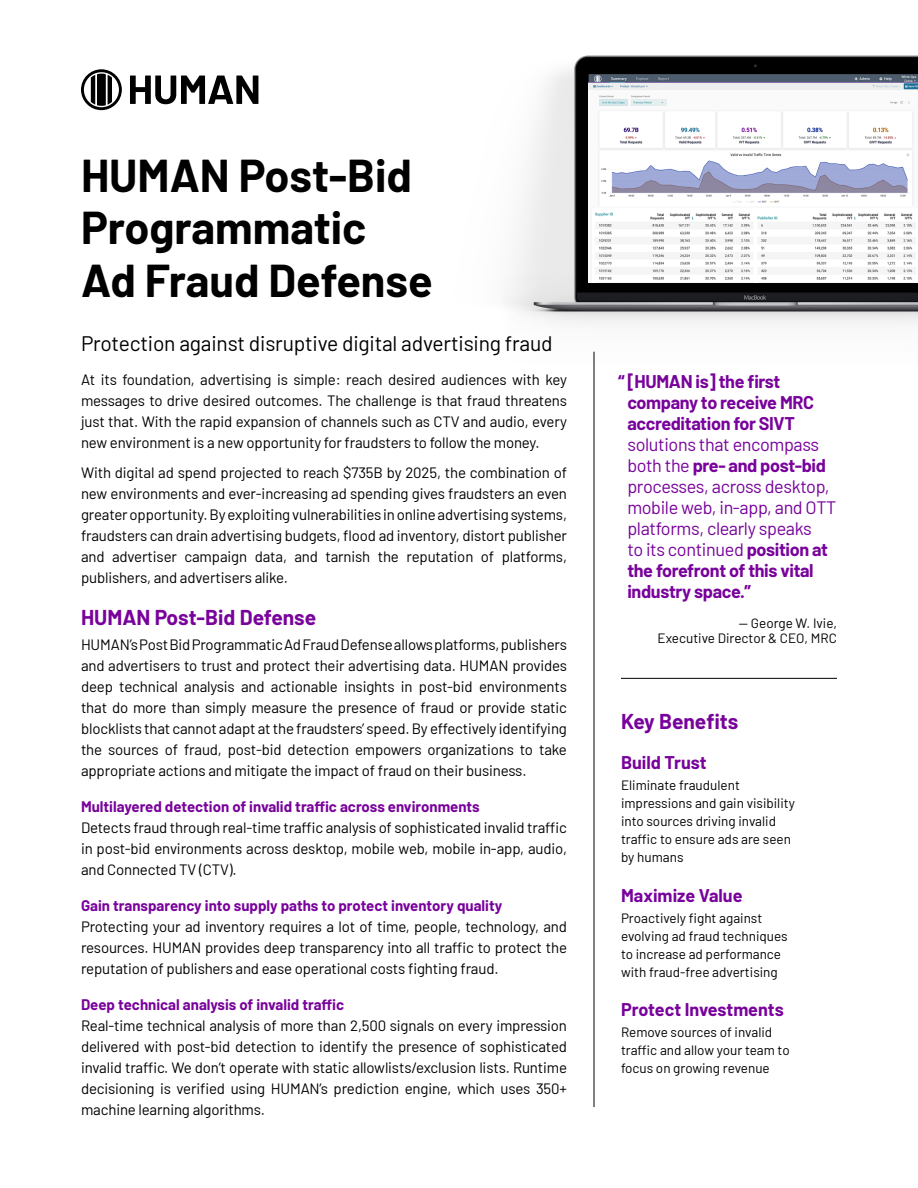
<style>
.page{position:relative;width:918px;height:1188px;background:#fff}
.page>*{position:absolute;margin:0;border:0;box-sizing:border-box;transform-origin:0 0}
.t1{font:700 45px/52.5px "Barlow";color:#000}
.t2{font:21px "Barlow";letter-spacing:-.01em;color:#000}
.t3{font:700 21px "Barlow";color:#78029b}
.t4{font:18px/21px "Barlow";letter-spacing:-.02em;color:#78029b}
.t5{font:700 18px/21px "Barlow";letter-spacing:-.02em;color:#78029b}
.t6{font:700 18px "Barlow";color:#78029b}
.t7{font:15px/21px "Barlow";letter-spacing:-.01em;color:#000;text-align:justify}
.t8{font:700 15px "Barlow";color:#78029b}
.t9{font:13.5px/18px "Barlow";color:#000}
.s1{font-weight:700}
</style>
<div class="page">
<img style="left:505px;top:55px;width:413px;height:308px">
<img style="left:589px;top:82px;width:329px;height:201px">
<hr style="left:594px;top:352px;width:1px;height:755px;background:#000">
<svg style="left:81px;top:69px;width:41px;height:41px"></svg>
<svg style="left:130px;top:76px;width:128px;height:28px"></svg>
<hr style="left:621px;top:678px;width:216px;height:1px;background:#000">
<h1 class="t1" style="left:81px;top:146px;width:353px">HUMAN Post-Bid<br>Programmatic<br>Ad Fraud Defense</h1>
<h2 class="t2" style="left:81px;top:328px;width:473px">Protection against disruptive digital advertising fraud</h2>
<p class="t7" style="left:81px;top:368px;width:488px">At its foundation, advertising is simple: reach desired audiences with key messages to drive desired outcomes. The challenge is that fraud threatens just that. With the rapid expansion of channels such as CTV and audio, every new environment is a new opportunity for fraudsters to follow the money.</p>
<p class="t7" style="left:81px;top:461px;width:488px">With digital ad spend projected to reach $735B by 2025, the combination of new environments and ever-increasing ad spending gives fraudsters an even greater opportunity. By exploiting vulnerabilities in online advertising systems, fraudsters can drain advertising budgets, flood ad inventory, distort publisher and advertiser campaign data, and tarnish the reputation of platforms, publishers, and advertisers alike.</p>
<h2 class="t3" style="left:81px;top:602px;width:237px">HUMAN Post-Bid Defense</h2>
<p class="t7" style="left:81px;top:633px;width:488px">HUMAN’s Post Bid Programmatic Ad Fraud Defense allows platforms, publishers and advertisers to trust and protect their advertising data. HUMAN provides deep technical analysis and actionable insights in post-bid environments that do more than simply measure the presence of fraud or provide static blocklists that cannot adapt at the fraudsters’ speed. By effectively identifying the sources of fraud, post-bid detection empowers organizations to take appropriate actions and mitigate the impact of fraud on their business.</p>
<p class="t8" style="left:81px;top:796px;width:400px">Multilayered detection of invalid traffic across environments</p>
<p class="t7" style="left:81px;top:816px;width:488px">Detects fraud through real-time traffic analysis of sophisticated invalid traffic in post-bid environments across desktop, mobile web, mobile in-app, audio, and Connected TV (CTV).</p>
<p class="t8" style="left:81px;top:895px;width:423px">Gain transparency into supply paths to protect inventory quality</p>
<p class="t7" style="left:81px;top:915px;width:488px">Protecting your ad inventory requires a lot of time, people, technology, and resources. HUMAN provides deep transparency into all traffic to protect the reputation of publishers and ease operational costs fighting fraud.</p>
<p class="t8" style="left:81px;top:994px;width:265px">Deep technical analysis of invalid traffic</p>
<p class="t7" style="left:81px;top:1014px;width:488px">Real-time technical analysis of more than 2,500 signals on every impression delivered with post-bid detection to identify the presence of sophisticated invalid traffic. We don’t operate with static allowlists/exclusion lists. Runtime decisioning is verified using HUMAN’s prediction engine, which uses 350+ machine learning algorithms.</p>
<p class="t5" style="left:627px;top:369px;width:188px;text-indent:-9px">“ [HUMAN is] the first company to receive MRC accreditation for SIVT</p>
<p class="t4" style="left:627px;top:432px;width:211px">solutions that encompass both the <span class="s1">pre- and post-bid </span>processes, across desktop, mobile web, in-app, and OTT platforms, clearly speaks<br>to its continued <span class="s1">position at the forefront of this vital industry space.”</span></p>
<p class="t9" style="left:658px;top:614px;width:181px;line-height:15px;text-align:right">— George W. Ivie,<br>Executive Director &amp; CEO, MRC</p>
<h2 class="t3" style="left:621px;top:706px;width:119px">Key Benefits</h2>
<p class="t6" style="left:621px;top:749px;width:87px">Build Trust</p>
<p class="t9" style="left:621px;top:775px;width:176px">Eliminate fraudulent impressions and gain visibility into sources driving invalid traffic to ensure ads are seen by humans</p>
<p class="t6" style="left:621px;top:882px;width:123px">Maximize Value</p>
<p class="t9" style="left:621px;top:908px;width:168px">Proactively fight against evolving ad fraud techniques to increase ad performance with fraud-free advertising</p>
<p class="t6" style="left:621px;top:996px;width:164px">Protect Investments</p>
<p class="t9" style="left:621px;top:1022px;width:170px">Remove sources of invalid traffic and allow your team to focus on growing revenue</p>
</div>
